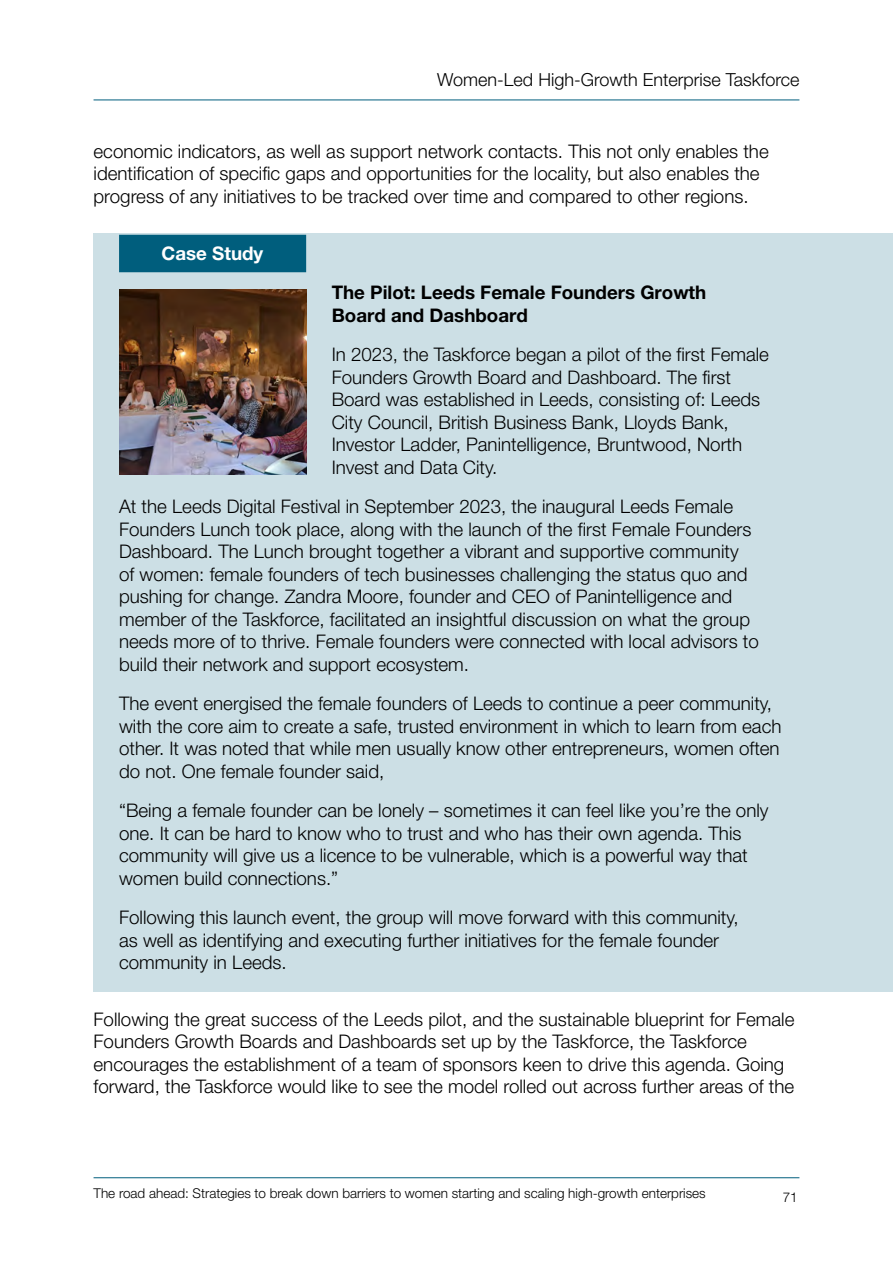
<style>
.page{position:relative;width:893px;height:1263px;background:#fff}
.page>*{position:absolute;margin:0;border:0;box-sizing:border-box;transform-origin:0 0}
.Case_Study_text_Right{font:300 18.75px/22.5px "Helvetica Neue LT Pro";color:#000}
.Body_Copy_greps{font:300 18.75px/22.5px "Helvetica Neue LT Pro";color:#000}
.Case_Study_text_last_Right{font:300 18.75px/22.5px "Helvetica Neue LT Pro";color:#000}
.Case_Study_tint_heading_Right{font:700 18.75px/22.5px "Helvetica Neue LT Pro";color:#000}
.Case_study_heading_Right{font:700 18.75px "Helvetica Neue LT Pro";color:#fff}
.t1{font:300 18px "Helvetica Neue LT Pro";color:#000}
.t2{font:300 13.5px "Helvetica Neue LT Pro";color:#000}
</style>
<div class="page">
<hr style="left:94px;top:100px;width:705px;height:1px;background:#005e7d">
<hr style="left:94px;top:1177px;width:705px;height:1px;background:#005e7d">
<div style="left:94px;top:233px;width:799px;height:49px;background:#ccdfe5"></div>
<div style="left:119px;top:235px;width:187px;height:37px;background:#005e7d"></div>
<div style="left:94px;top:273px;width:799px;height:67px;background:#ccdfe5"></div>
<div style="left:94px;top:335px;width:799px;height:157px;background:#ccdfe5"></div>
<div style="left:94px;top:487px;width:799px;height:202px;background:#ccdfe5"></div>
<div style="left:94px;top:684px;width:799px;height:112px;background:#ccdfe5"></div>
<div style="left:94px;top:791px;width:799px;height:112px;background:#ccdfe5"></div>
<div style="left:94px;top:898px;width:799px;height:93px;background:#ccdfe5"></div>
<img style="left:119px;top:290px;width:187px;height:185px">
<p class="t1" style="left:437px;top:68px;width:364px">Women-Led High-Growth Enterprise Taskforce</p>
<p class="Body_Copy_greps" style="left:94px;top:140px;width:677px">economic indicators, as well as support network contacts. This not only enables the identification of specific gaps and opportunities for the locality, but also enables the progress of any initiatives to be tracked over time and compared to other regions.</p>
<p class="Case_study_heading_Right" style="left:162px;top:241px;width:103px">Case Study</p>
<p class="Case_Study_tint_heading_Right" style="left:332px;top:281px;width:376px">The Pilot: Leeds Female Founders Growth<br>Board and Dashboard</p>
<p class="Case_Study_text_Right" style="left:332px;top:343px;width:439px">In 2023, the Taskforce began a pilot of the first Female Founders Growth Board and Dashboard. The first Board was established in Leeds, consisting of: Leeds City Council, British Business Bank, Lloyds Bank, Investor Ladder, Panintelligence, Bruntwood, North Invest and Data City.</p>
<p class="Case_Study_text_Right" style="left:119px;top:495px;width:641px">At the Leeds Digital Festival in September 2023, the inaugural Leeds Female Founders Lunch took place, along with the launch of the first Female Founders Dashboard. The Lunch brought together a vibrant and supportive community<br>of women: female founders of tech businesses challenging the status quo and pushing for change. Zandra Moore, founder and CEO of Panintelligence and member of the Taskforce, facilitated an insightful discussion on what the group needs more of to thrive. Female founders were connected with local advisors to build their network and support ecosystem.</p>
<p class="Case_Study_text_Right" style="left:119px;top:692px;width:664px">The event energised the female founders of Leeds to continue a peer community, with the core aim to create a safe, trusted environment in which to learn from each other. It was noted that while men usually know other entrepreneurs, women often do not. One female founder said,</p>
<p class="Case_Study_text_Right" style="left:119px;top:799px;width:651px">“Being a female founder can be lonely – sometimes it can feel like you’re the only one. It can be hard to know who to trust and who has their own agenda. This community will give us a licence to be vulnerable, which is a powerful way that women build connections.”</p>
<p class="Case_Study_text_last_Right" style="left:119px;top:906px;width:621px">Following this launch event, the group will move forward with this community, as well as identifying and executing further initiatives for the female founder community in Leeds.</p>
<p class="Body_Copy_greps" style="left:94px;top:1007px;width:702px">Following the great success of the Leeds pilot, and the sustainable blueprint for Female Founders Growth Boards and Dashboards set up by the Taskforce, the Taskforce encourages the establishment of a team of sponsors keen to drive this agenda. Going forward, the Taskforce would like to see the model rolled out across further areas of the</p>
<p class="t2" style="left:94px;top:1185px;width:614px">The road ahead: Strategies to break down barriers to women starting and scaling high-growth enterprises</p>
<p class="t2" style="left:783px;top:1188px;width:17px">71</p>
</div>
